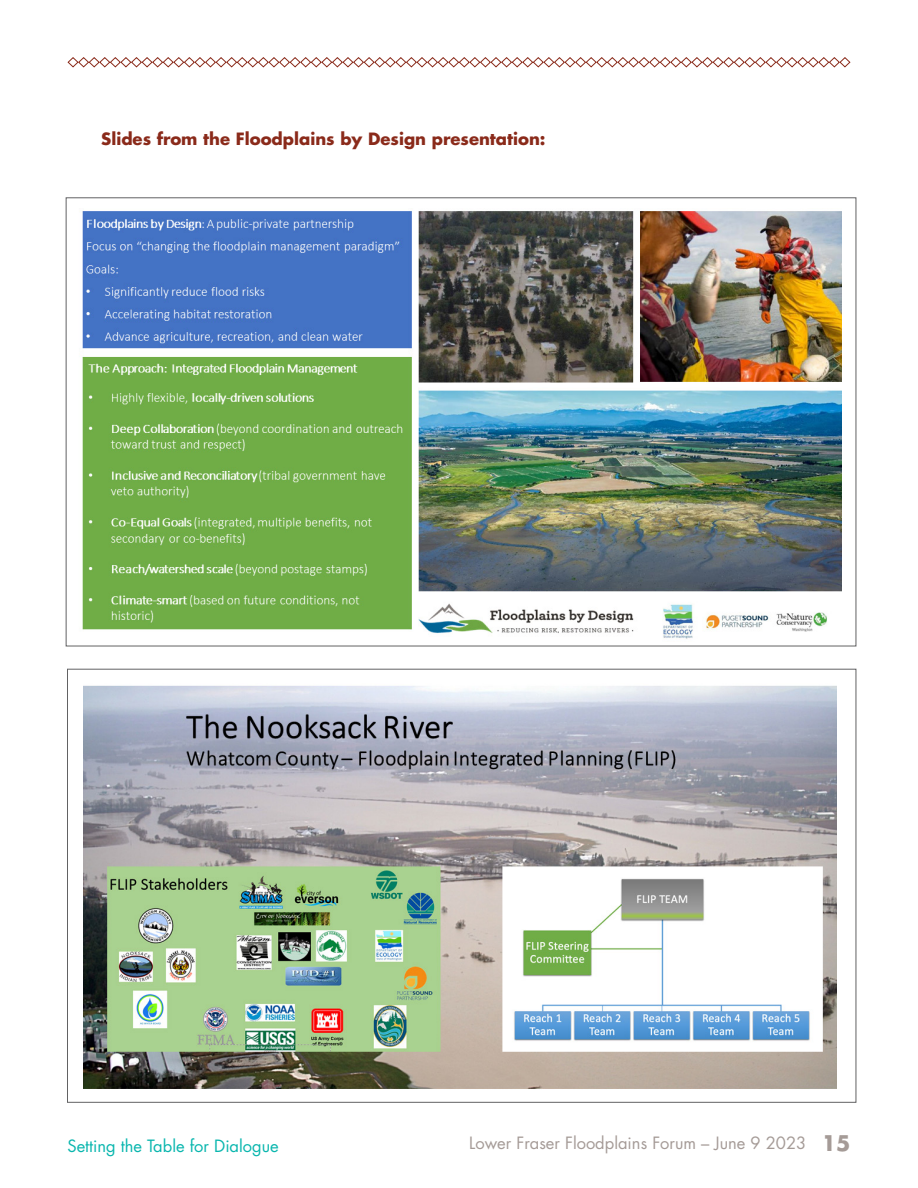
<style>
.page{position:relative;width:918px;height:1188px;background:#fff}
.page>*{position:absolute;margin:0;border:0;box-sizing:border-box;transform-origin:0 0}
.t1{font:700 16.5px "Futura Std";color:#8a2a1a}
.t2{font:16.5px "Futura Std";color:#a59b97}
.t3{font:16.5px "Futura Std";color:#09b6ae}
.s1{font-weight:700;font-size:21px}
</style>
<div class="page">
<img style="left:84px;top:685px;width:753px;height:404px">
<img style="left:82px;top:210px;width:759px;height:429px">
<svg style="left:67px;top:57px;width:784px;height:11px"></svg>
<p class="t1" style="left:101px;top:128px;width:446px">Slides from the Floodplains by Design presentation:</p>
<p class="t3" style="left:68px;top:1135px;width:213px">Setting the Table for Dialogue</p>
<p class="t2" style="left:469px;top:1133px;width:383px">Lower Fraser Floodplains Forum – June 9 2023 <span class="s1">15</span></p>
</div>
